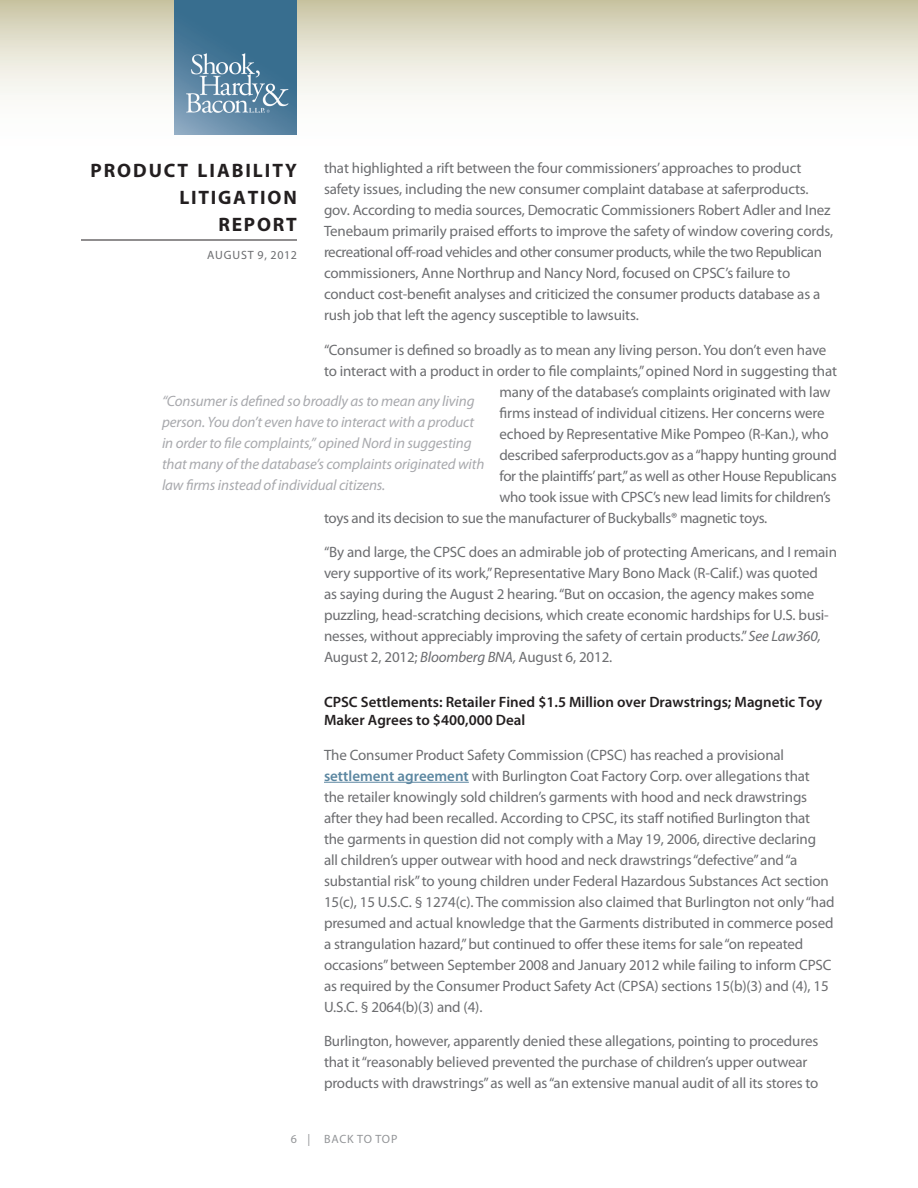
<style>
.page{position:relative;width:918px;height:1188px;background:#fff}
.page>*{position:absolute;margin:0;border:0;box-sizing:border-box;transform-origin:0 0}
.t1{font:700 19.5px/27px "Myriad Pro";letter-spacing:.095em;color:#231f20;text-align:right}
.Body{font:15px/21px "Myriad Pro";letter-spacing:-.01em;color:#6c6d70}
.PullQuote{font:italic 15px/21px "Myriad Pro";letter-spacing:-.01em;color:#a8a9ad}
.Subhead{font:600 15px/18px "Myriad Pro";color:#231f20}
.t2{font:12px "Myriad Pro";letter-spacing:.07em;color:#6c6d70}
.t3{font:12px "Myriad Pro";letter-spacing:.06em;color:#939598}
.s1{font-style:italic}
.s2{font-weight:600;color:#5c87a1}
</style>
<div class="page">
<svg style="left:0;top:0;width:918px;height:135px"></svg>
<hr style="left:81px;top:240px;width:216px;height:1px;background:#231f20">
<img style="left:175px;top:0;width:122px;height:135px">
<hr style="left:324px;top:782px;width:145px;height:1px;background:#5c87a1">
<p class="Body" style="left:324px;top:157px;width:511px">that highlighted a rift between the four commissioners’ approaches to product safety issues, including the new consumer complaint database at saferproducts. gov. According to media sources, Democratic Commissioners Robert Adler and Inez Tenebaum primarily praised efforts to improve the safety of window covering cords, recreational off-road vehicles and other consumer products, while the two Republican commissioners, Anne Northrup and Nancy Nord, focused on CPSC’s failure to conduct cost-benefit analyses and criticized the consumer products database as a rush job that left the agency susceptible to lawsuits.</p>
<p class="Body" style="left:324px;top:339px;width:504px">“Consumer is defined so broadly as to mean any living person. You don’t even have</p>
<p class="Body" style="left:324px;top:360px;width:515px">to interact with a product in order to file complaints,” opined Nord in suggesting that</p>
<p class="Body" style="left:500px;top:381px;width:333px">many of the database’s complaints originated with law</p>
<p class="Body" style="left:500px;top:402px;width:327px">firms instead of individual citizens. Her concerns were</p>
<p class="Body" style="left:500px;top:423px;width:331px">echoed by Representative Mike Pompeo (R-Kan.), who</p>
<p class="Body" style="left:500px;top:444px;width:339px">described saferproducts.gov as a “happy hunting ground</p>
<p class="Body" style="left:500px;top:465px;width:339px">for the plaintiffs’ part,” as well as other House Republicans</p>
<p class="Body" style="left:500px;top:486px;width:333px">who took issue with CPSC’s new lead limits for children’s</p>
<p class="Body" style="left:324px;top:507px;width:445px">toys and its decision to sue the manufacturer of Buckyballs® magnetic toys.</p>
<p class="Body" style="left:324px;top:541px;width:514px">“By and large, the CPSC does an admirable job of protecting Americans, and I remain very supportive of its work,” Representative Mary Bono Mack (R-Calif.) was quoted<br>as saying during the August 2 hearing. “But on occasion, the agency makes some puzzling, head-scratching decisions, which create economic hardships for U.S. busi&shy;nesses, without appreciably improving the safety of certain products.” <span class="s1">See Law360, </span>August 2, 2012; <span class="s1">Bloomberg BNA,</span> August 6, 2012.</p>
<p class="Subhead" style="left:324px;top:693px;width:500px">CPSC Settlements: Retailer Fined $1.5 Million over Drawstrings; Magnetic Toy<br>Maker Agrees to $400,000 Deal</p>
<p class="Body" style="left:324px;top:744px;width:512px">The Consumer Product Safety Commission (CPSC) has reached a provisional <span class="s2">settlement agreement</span> with Burlington Coat Factory Corp. over allegations that<br>the retailer knowingly sold children’s garments with hood and neck drawstrings after they had been recalled. According to CPSC, its staff notified Burlington that<br>the garments in question did not comply with a May 19, 2006, directive declaring<br>all children’s upper outwear with hood and neck drawstrings “defective” and “a substantial risk” to young children under Federal Hazardous Substances Act section 15(c), 15 U.S.C. § 1274(c). The commission also claimed that Burlington not only “had presumed and actual knowledge that the Garments distributed in commerce posed a strangulation hazard,” but continued to offer these items for sale “on repeated occasions” between September 2008 and January 2012 while failing to inform CPSC as required by the Consumer Product Safety Act (CPSA) sections 15(b)(3) and (4), 15<br>U.S.C. § 2064(b)(3) and (4).</p>
<p class="Body" style="left:324px;top:1030px;width:496px">Burlington, however, apparently denied these allegations, pointing to procedures that it “reasonably believed prevented the purchase of children’s upper outwear products with drawstrings” as well as “an extensive manual audit of all its stores to</p>
<h1 class="t1" style="left:90px;top:156px;width:208px">PRODUCT LIABILITY<br>LITIGATION<br>REPORT</h1>
<p class="t2" style="left:207px;top:248px;width:91px">AUGUST 9, 2012</p>
<p class="PullQuote" style="left:162px;top:391px;width:324px">“Consumer is defined so broadly as to mean any living person. You don’t even have to interact with a product in order to file complaints,” opined Nord in suggesting that many of the database’s complaints originated with law firms instead of individual citizens.</p>
<p class="t3" style="left:291px;top:1132px;width:108px">6 | BACK TO TOP</p>
</div>
